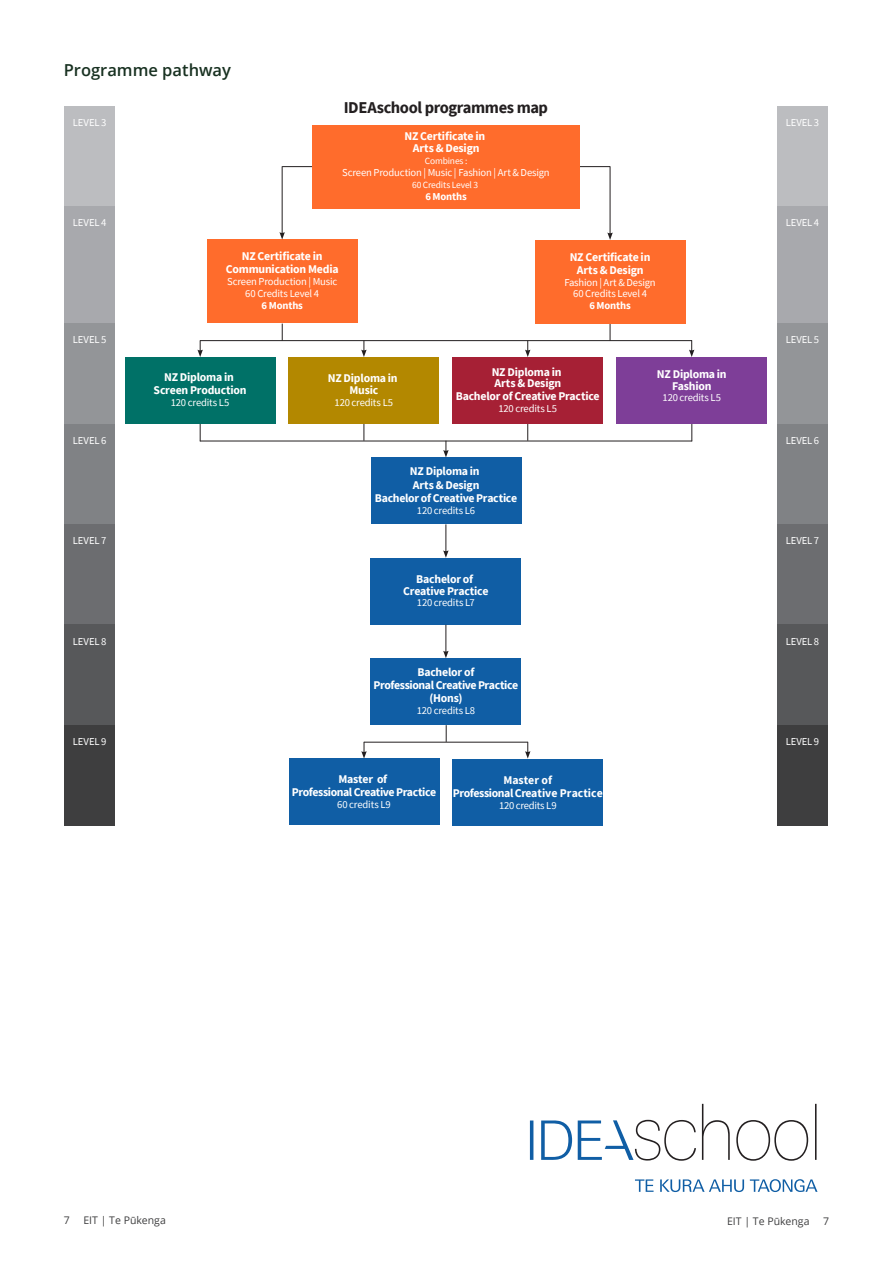
<style>
.page{position:relative;width:893px;height:1263px;background:#fff}
.page>*{position:absolute;margin:0;border:0;box-sizing:border-box;transform-origin:0 0}
.t1{font:700 16.5px "Source Sans Pro";letter-spacing:-.025em;color:#231f20}
.t2{font:600 16.5px "Open Sans";color:#183121}
.t3{font:700 11.85px/13px "Source Sans Pro";letter-spacing:-.02em;color:#fff;text-align:center}
.t4{font:700 11.85px/13px "Source Sans Pro";color:#fff;text-align:center}
.t5{font:10.65px/11.9px "Source Sans Pro";letter-spacing:-.015em;color:#fff;text-align:center}
.t6{font:700 10.65px "Source Sans Pro";letter-spacing:-.015em;color:#fff}
.t7{font:10.5px "Open Sans";color:#3e3e3f}
.t8{font:9.45px "Source Sans Pro";letter-spacing:-.015em;color:#fff}
</style>
<div class="page">
<svg style="left:610px;top:324px;width:1px;height:16px"></svg>
<div style="left:207px;top:239px;width:150px;height:84px;background:#ff6c2c"></div>
<div style="left:535px;top:240px;width:150px;height:84px;background:#ff6c2c"></div>
<div style="left:125px;top:357px;width:150px;height:67px;background:#007167"></div>
<div style="left:289px;top:357px;width:150px;height:67px;background:#b38800"></div>
<div style="left:371px;top:457px;width:150px;height:67px;background:#105ea5"></div>
<div style="left:371px;top:658px;width:150px;height:67px;background:#105ea5"></div>
<div style="left:616px;top:357px;width:151px;height:67px;background:#7e3e98"></div>
<div style="left:453px;top:759px;width:150px;height:66px;background:#105ea5"></div>
<hr style="left:282px;top:166px;width:30px;height:1px;background:#231f20">
<hr style="left:282px;top:166px;width:1px;height:68px;background:#231f20">
<svg style="left:279px;top:232px;width:6px;height:8px"></svg>
<hr style="left:580px;top:166px;width:30px;height:1px;background:#231f20">
<hr style="left:610px;top:166px;width:1px;height:68px;background:#231f20">
<svg style="left:607px;top:232px;width:6px;height:8px"></svg>
<svg style="left:364px;top:424px;width:1px;height:17px"></svg>
<svg style="left:443px;top:442px;width:6px;height:15px"></svg>
<div style="left:371px;top:558px;width:150px;height:67px;background:#105ea5"></div>
<svg style="left:443px;top:524px;width:6px;height:34px"></svg>
<svg style="left:443px;top:625px;width:6px;height:33px"></svg>
<hr style="left:200px;top:441px;width:492px;height:1px;background:#231f20">
<svg style="left:200px;top:424px;width:1px;height:17px"></svg>
<svg style="left:527px;top:424px;width:1px;height:17px"></svg>
<svg style="left:691px;top:424px;width:1px;height:17px"></svg>
<hr style="left:200px;top:340px;width:492px;height:1px;background:#231f20">
<svg style="left:197px;top:341px;width:6px;height:16px"></svg>
<svg style="left:361px;top:341px;width:6px;height:16px"></svg>
<svg style="left:282px;top:324px;width:1px;height:17px"></svg>
<div style="left:64px;top:106px;width:51px;height:100px;background:#bcbdc0"></div>
<div style="left:64px;top:206px;width:51px;height:118px;background:#a8a9ad"></div>
<div style="left:64px;top:324px;width:51px;height:100px;background:#939598"></div>
<div style="left:64px;top:424px;width:51px;height:100px;background:#808285"></div>
<div style="left:64px;top:524px;width:51px;height:101px;background:#6c6d70"></div>
<div style="left:64px;top:625px;width:51px;height:100px;background:#57585a"></div>
<div style="left:64px;top:725px;width:51px;height:100px;background:#3e3e3f"></div>
<div style="left:777px;top:106px;width:50px;height:100px;background:#bcbdc0"></div>
<div style="left:777px;top:206px;width:50px;height:118px;background:#a8a9ad"></div>
<div style="left:777px;top:324px;width:50px;height:100px;background:#939598"></div>
<div style="left:777px;top:424px;width:50px;height:100px;background:#808285"></div>
<div style="left:777px;top:524px;width:50px;height:101px;background:#6c6d70"></div>
<div style="left:777px;top:625px;width:50px;height:100px;background:#57585a"></div>
<div style="left:777px;top:725px;width:50px;height:100px;background:#3e3e3f"></div>
<svg style="left:525px;top:341px;width:5px;height:16px"></svg>
<svg style="left:689px;top:340px;width:5px;height:17px"></svg>
<div style="left:289px;top:758px;width:150px;height:67px;background:#105ea5"></div>
<hr style="left:364px;top:742px;width:164px;height:1px;background:#231f20">
<svg style="left:446px;top:725px;width:1px;height:17px"></svg>
<svg style="left:361px;top:742px;width:6px;height:17px"></svg>
<svg style="left:525px;top:742px;width:5px;height:17px"></svg>
<div style="left:452px;top:357px;width:151px;height:67px;background:#a62035"></div>
<div style="left:312px;top:125px;width:268px;height:84px;background:#ff6c2c"></div>
<svg style="left:530px;top:1104px;width:286px;height:57px"></svg>
<svg style="left:635px;top:1179px;width:182px;height:13px"></svg>
<h1 class="t2" style="left:64px;top:59px;width:169px">Programme pathway</h1>
<p class="t5" style="left:73px;top:116px;width:35px">LEVEL 3</p>
<p class="t5" style="left:73px;top:217px;width:35px">LEVEL 4</p>
<h1 class="t1" style="left:344px;top:97px;width:206px">IDEAschool programmes map</h1>
<p class="t3" style="left:404px;top:130px;width:82px;line-height:11.9px">NZ Certificate in<br>Arts &amp; Design</p>
<p class="t8" style="left:425px;top:155px;width:44px">Combines :</p>
<p class="t5" style="left:342px;top:166px;width:209px">Screen Production | Music | Fashion | Art &amp; Design</p>
<p class="t8" style="left:412px;top:179px;width:68px">60 Credits Level 3</p>
<p class="t6" style="left:425px;top:189px;width:43px">6 Months</p>
<p class="t5" style="left:73px;top:334px;width:35px">LEVEL 5</p>
<p class="t3" style="left:226px;top:250px;width:114px">NZ Certificate in<br>Communication Media</p>
<p class="t5" style="left:227px;top:276px;width:112px">Screen Production | Music<br>60 Credits Level 4</p>
<p class="t6" style="left:262px;top:298px;width:43px">6 Months</p>
<p class="t3" style="left:570px;top:250px;width:82px">NZ Certificate in<br>Arts &amp; Design</p>
<p class="t5" style="left:564px;top:276px;width:93px">Fashion | Art &amp; Design<br>60 Credits Level 4</p>
<p class="t6" style="left:589px;top:298px;width:43px">6 Months</p>
<p class="t5" style="left:73px;top:434px;width:35px">LEVEL 6</p>
<p class="t5" style="left:73px;top:535px;width:35px">LEVEL 7</p>
<p class="t5" style="left:73px;top:635px;width:35px">LEVEL 8</p>
<p class="t5" style="left:73px;top:735px;width:35px">LEVEL 9</p>
<p class="t3" style="left:154px;top:371px;width:95px">NZ Diploma in<br>Screen Production</p>
<p class="t5" style="left:171px;top:397px;width:60px">120 credits L5</p>
<p class="t3" style="left:328px;top:372px;width:71px;line-height:11.9px">NZ Diploma in<br>Music</p>
<p class="t5" style="left:335px;top:396px;width:60px">120 credits L5</p>
<p class="t3" style="left:492px;top:365px;width:71px;line-height:11.9px;text-align:left">NZ Diploma in<br>Arts &amp; Design</p>
<p class="t3" style="left:456px;top:390px;width:145px">Bachelor of Creative Practice</p>
<p class="t5" style="left:498px;top:403px;width:60px">120 credits L5</p>
<p class="t3" style="left:410px;top:464px;width:71px;line-height:14.1px;text-align:left">NZ Diploma in<br>Arts &amp; Design</p>
<p class="t3" style="left:375px;top:491px;width:144px">Bachelor of Creative Practice</p>
<p class="t5" style="left:417px;top:504px;width:60px">120 credits L6</p>
<p class="t3" style="left:403px;top:573px;width:87px;line-height:11.9px">Bachelor of<br>Creative Practice</p>
<p class="t5" style="left:417px;top:597px;width:59px">120 credits L7</p>
<p class="t3" style="left:374px;top:665px;width:146px">Bachelor of<br>Professional Creative Practice (Hons)</p>
<p class="t5" style="left:417px;top:704px;width:60px">120 credits L8</p>
<p class="t3" style="left:292px;top:772px;width:146px">Master of<br>Professional Creative Practice</p>
<p class="t5" style="left:337px;top:798px;width:55px">60 credits L9</p>
<p class="t4" style="left:453px;top:774px;width:151px">Master of<br>Professional Creative Practice</p>
<p class="t5" style="left:499px;top:799px;width:59px">120 credits L9</p>
<p class="t5" style="left:551px;top:794px;width:7px">9</p>
<p class="t3" style="left:657px;top:368px;width:71px;line-height:11.9px">NZ Diploma in<br>Fashion</p>
<p class="t5" style="left:662px;top:392px;width:60px">120 credits L5</p>
<p class="t5" style="left:786px;top:116px;width:35px">LEVEL 3</p>
<p class="t5" style="left:786px;top:217px;width:35px">LEVEL 4</p>
<p class="t5" style="left:786px;top:334px;width:35px">LEVEL 5</p>
<p class="t5" style="left:786px;top:434px;width:35px">LEVEL 6</p>
<p class="t5" style="left:786px;top:535px;width:35px">LEVEL 7</p>
<p class="t5" style="left:786px;top:635px;width:35px">LEVEL 8</p>
<p class="t5" style="left:786px;top:735px;width:35px">LEVEL 9</p>
<p class="t7" style="left:64px;top:1213px;width:8px">7</p>
<p class="t7" style="left:83px;top:1213px;width:84px">EIT | Te Pūkenga</p>
<p class="t7" style="left:727px;top:1214px;width:84px">EIT | Te Pūkenga</p>
<p class="t7" style="left:823px;top:1214px;width:8px">7</p>
</div>
